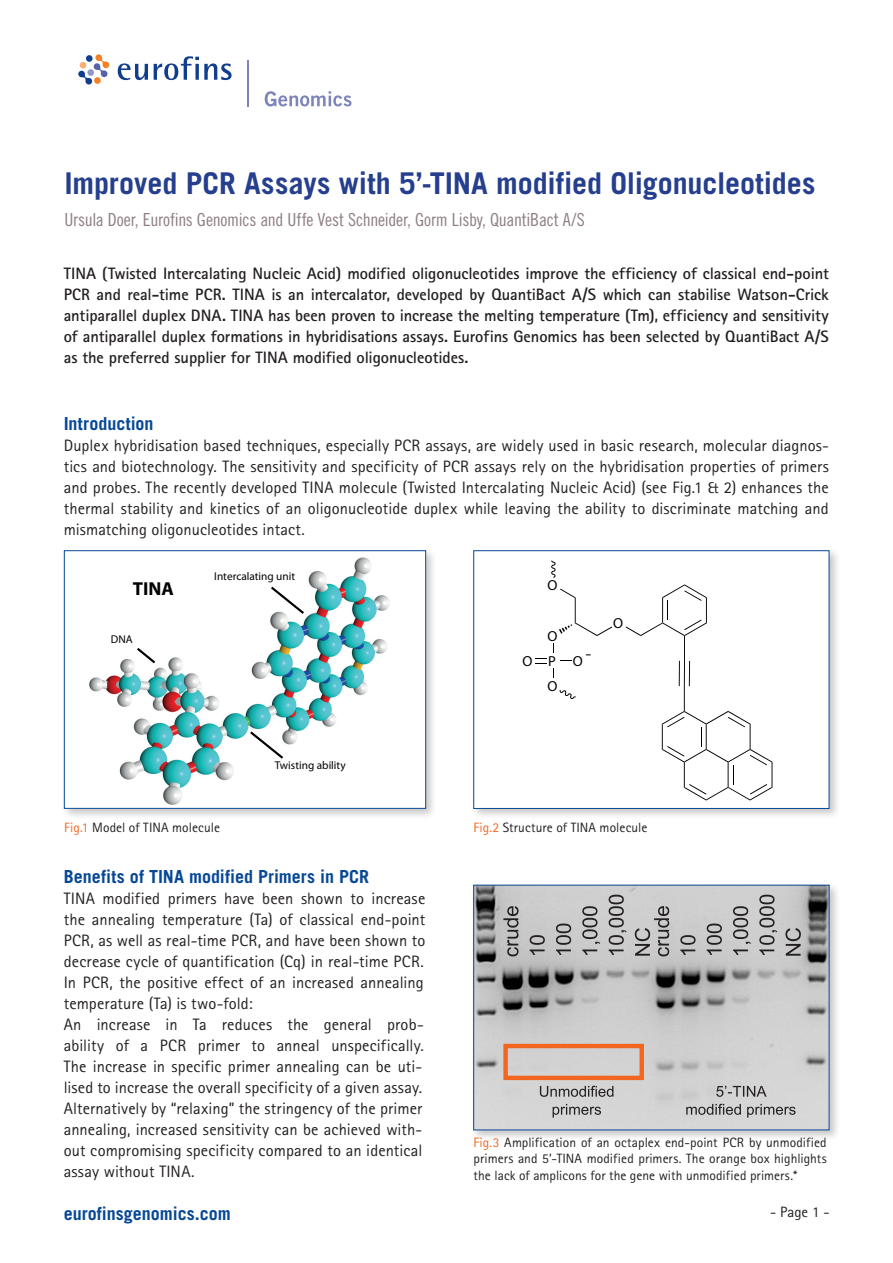
<style>
.page{position:relative;width:893px;height:1263px;background:#fff}
.page>*{position:absolute;margin:0;border:0;box-sizing:border-box;transform-origin:0 0}
.t1{font:700 30px "Trade Gothic";letter-spacing:-.005em;color:#253f8e}
.t2{font:700 18.9px "Myriad Pro";color:#000001}
.t3{font:18px "Trade Gothic Cond Eighteen";letter-spacing:-.01em;color:#8e7e84}
.t4{font:700 18px "Trade Gothic";color:#074896}
.t5{font:16.5px/21px "Rotis Sans Serif";letter-spacing:.005em;color:#231f20;text-align:justify}
.t6{font:700 16.5px/21px "Rotis Sans Serif";letter-spacing:-.005em;color:#231f20;text-align:justify}
.t7{font:15px "Rotis Sans Serif";color:#231f20}
.t8{font:14.55px/25.2px "Helvetica";letter-spacing:1.13em;color:#000001;text-align:center}
.t9{font:700 14.55px "Helvetica";color:#000001}
.t10{font:13.5px/16.5px "Rotis Sans Serif";letter-spacing:.005em;color:#231f20;text-align:justify}
.t11{font:11.25px "Myriad Pro";color:#000001}
.s1{font-style:italic}
.s2{color:#f36621}
</style>
<div class="page">
<svg style="left:78px;top:54px;width:31px;height:31px"></svg>
<div style="left:86px;top:55px;width:7px;height:7px;background:#103d8c;border-radius:50%"></div>
<svg style="left:118px;top:63px;width:30px;height:17px"></svg>
<svg style="left:154px;top:56px;width:78px;height:24px"></svg>
<hr style="left:247px;top:60px;width:1px;height:46px;background:#7d84ba">
<svg style="left:265px;top:91px;width:86px;height:15px"></svg>
<div style="left:470px;top:547px;width:370px;height:273px;background:#231f20;opacity:.25"></div>
<div style="left:474px;top:551px;width:355px;height:257px;background:#fff"></div>
<svg style="left:559px;top:589px;width:53px;height:47px"></svg>
<svg style="left:551px;top:560px;width:5px;height:18px"></svg>
<svg style="left:536px;top:658px;width:11px;height:6px"></svg>
<svg style="left:559px;top:690px;width:17px;height:9px"></svg>
<svg style="left:626px;top:584px;width:146px;height:216px"></svg>
<div style="left:470px;top:882px;width:370px;height:260px;background:#231f20;opacity:.25"></div>
<img style="left:476px;top:887px;width:351px;height:241px">
<div style="left:61px;top:547px;width:376px;height:273px;background:#231f20;opacity:.25"></div>
<div style="left:64px;top:551px;width:362px;height:257px;background:#fff"></div>
<img style="left:89px;top:557px;width:301px;height:248px">
<svg style="left:250px;top:731px;width:33px;height:28px"></svg>
<svg style="left:271px;top:587px;width:33px;height:27px"></svg>
<svg style="left:137px;top:648px;width:18px;height:15px"></svg>
<div style="left:64px;top:551px;width:362px;height:257px;border:1px solid #074896"></div>
<div style="left:697px;top:648px;width:98px;height:27px;background:#fff"></div>
<div style="left:503px;top:1044px;width:141px;height:36px;border:4px solid #f36621"></div>
<svg style="left:609px;top:895px;width:17px;height:60px"></svg>
<svg style="left:582px;top:906px;width:18px;height:49px"></svg>
<svg style="left:556px;top:923px;width:15px;height:32px"></svg>
<svg style="left:530px;top:935px;width:15px;height:20px"></svg>
<svg style="left:503px;top:906px;width:15px;height:50px"></svg>
<svg style="left:686px;top:1104px;width:110px;height:13px"></svg>
<svg style="left:716px;top:1086px;width:51px;height:11px"></svg>
<svg style="left:553px;top:1104px;width:48px;height:14px"></svg>
<svg style="left:540px;top:1086px;width:73px;height:11px"></svg>
<svg style="left:785px;top:928px;width:16px;height:28px"></svg>
<svg style="left:759px;top:895px;width:18px;height:60px"></svg>
<svg style="left:733px;top:906px;width:18px;height:49px"></svg>
<svg style="left:707px;top:923px;width:15px;height:32px"></svg>
<svg style="left:680px;top:935px;width:16px;height:20px"></svg>
<svg style="left:635px;top:906px;width:34px;height:50px;background:#a6a6a6"></svg>
<p class="t1" style="left:64px;top:165px;width:752px">Improved PCR Assays with 5’-TINA modified Oligonucleotides</p>
<p class="t3" style="left:64px;top:209px;width:522px">Ursula Doer, Eurofins Genomics and Uffe Vest Schneider, Gorm Lisby, QuantiBact A/S</p>
<p class="t6" style="left:64px;top:262px;width:767px">TINA (Twisted Intercalating Nucleic Acid) modified oligonucleotides improve the efficiency of classical end-point PCR and real-time PCR. TINA is an intercalator, developed by QuantiBact A/S which can stabilise Watson-Crick antiparallel duplex DNA. TINA has been proven to increase the melting temperature (Tm), efficiency and sensitivity of antiparallel duplex formations in hybridisations assays. Eurofins Genomics has been selected by QuantiBact A/S as the preferred supplier for TINA modified oligonucleotides.</p>
<p class="t4" style="left:64px;top:413px;width:91px">Introduction</p>
<p class="t5" style="left:64px;top:435px;width:767px">Duplex hybridisation based techniques, especially PCR assays, are widely used in basic research, molecular diagnos&shy;tics and biotechnology. The sensitivity and specificity of PCR assays rely on the hybridisation properties of primers and probes. The recently developed TINA molecule (Twisted Intercalating Nucleic Acid) (see Fig.1 &amp; 2) enhances the thermal stability and kinetics of an oligonucleotide duplex while leaving the ability to discriminate matching and mismatching oligonucleotides intact.</p>
<p class="t8" style="left:614px;top:455px;width:12px">O</p>
<p class="t8" style="left:523px;top:468px;width:62px">O<br>OPO</p>
<p class="t9" style="left:640px;top:494px;width:82px"><span class="s1">para</span>-TINA (X)</p>
<p class="t2" style="left:133px;top:577px;width:43px">TINA</p>
<p class="t11" style="left:111px;top:632px;width:23px">DNA</p>
<p class="t11" style="left:214px;top:570px;width:82px">Intercalating unit</p>
<p class="t11" style="left:275px;top:758px;width:72px">Twisting ability</p>
<p class="t8" style="left:548px;top:573px;width:12px">O</p>
<p class="t8" style="left:548px;top:623px;width:12px">O</p>
<p class="t8" style="left:522px;top:648px;width:62px">OPO<br>O</p>
<p class="t8" style="left:613px;top:611px;width:12px">O</p>
<p class="t10" style="left:64px;top:819px;width:157px"><span class="s2">Fig.1</span> Model of TINA molecule</p>
<p class="t10" style="left:474px;top:819px;width:175px"><span class="s2">Fig.2</span> Structure of TINA molecule</p>
<p class="t4" style="left:64px;top:866px;width:307px">Benefits of TINA modified Primers in PCR</p>
<p class="t5" style="left:64px;top:888px;width:363px">TINA modified primers have been shown to increase the annealing temperature (Ta) of classical end-point PCR, as well as real-time PCR, and have been shown to decrease cycle of quantification (Cq) in real-time PCR.<br>In PCR, the positive effect of an increased annealing temperature (Ta) is two-fold:</p>
<p class="t5" style="left:64px;top:1014px;width:361px">An increase in Ta reduces the general prob&shy;ability of a PCR primer to anneal unspecifically.<br>The increase in specific primer annealing can be uti&shy;lised to increase the overall specificity of a given assay.<br>Alternatively by “relaxing” the stringency of the primer annealing, increased sensitivity can be achieved with&shy;out compromising specificity compared to an identical assay without TINA.</p>
<p class="t10" style="left:474px;top:1134px;width:355px"><span class="s2">Fig.3</span> Amplification of an octaplex end-point PCR by unmodified primers and 5’-TINA modified primers. The orange box highlights the lack of amplicons for the gene with unmodified primers.*</p>
<p class="t4" style="left:64px;top:1202px;width:168px">eurofinsgenomics.com</p>
<p class="t7" style="left:770px;top:1203px;width:61px">- Page 1 -</p>
</div>
